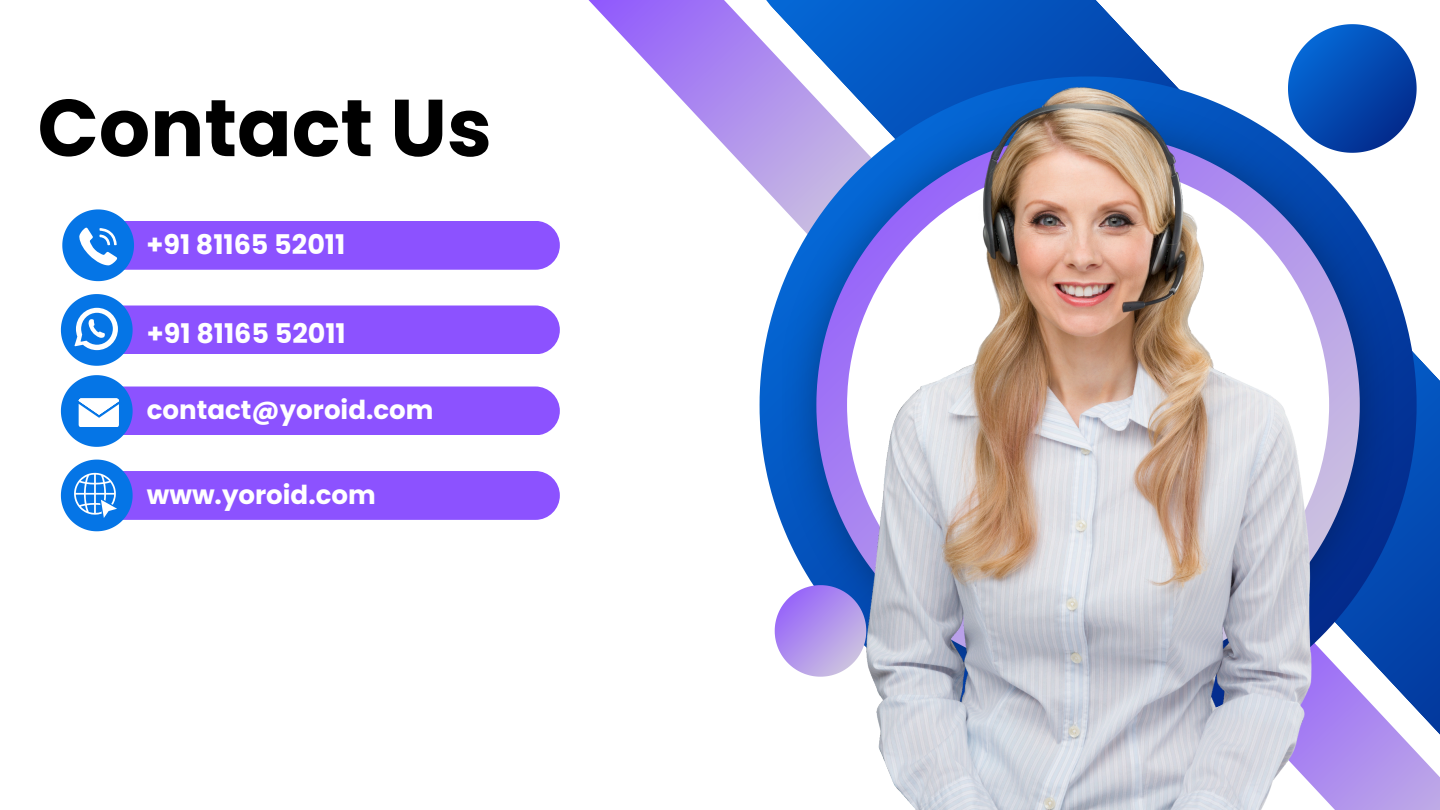
<style>
.page{position:relative;width:1440px;height:810px;background:#fff}
.page>*{position:absolute;margin:0;border:0;box-sizing:border-box;transform-origin:0 0}
.t1{font:700 80.5px "Poppins";color:#000}
.t2{font:700 27.1px "Poppins";color:#fff}
.t3{font:700 26.1px "Poppins";color:#fff}
</style>
<div class="page">
<svg style="left:1417px;top:356px;width:23px;height:229px;background:#1158bb"></svg>
<svg style="left:759px;top:0;width:408px;height:421px;fill:#0451bb"></svg>
<svg style="left:588px;top:0;width:354px;height:301px"></svg>
<svg style="left:1312px;top:585px;width:128px;height:225px;background:#908bdd"></svg>
<svg style="left:760px;top:76px;width:657px;height:657px"></svg>
<img style="left:783px;top:100px;width:611px;height:611px">
<svg style="left:816px;top:133px;width:544px;height:544px"></svg>
<svg style="left:1288px;top:24px;width:129px;height:129px"></svg>
<svg style="left:775px;top:585px;width:91px;height:92px"></svg>
<img style="left:866px;top:81px;width:446px;height:729px">
<div style="left:87px;top:221px;width:473px;height:49px;background:#8c52ff;border-radius:24px"></div>
<div style="left:87px;top:306px;width:473px;height:48px;background:#8c52ff;border-radius:24px"></div>
<div style="left:87px;top:387px;width:473px;height:48px;background:#8c52ff;border-radius:24px"></div>
<div style="left:87px;top:471px;width:473px;height:49px;background:#8c52ff;border-radius:24px"></div>
<svg style="left:62px;top:209px;width:72px;height:72px"></svg>
<svg style="left:61px;top:460px;width:72px;height:71px"></svg>
<svg style="left:61px;top:375px;width:72px;height:72px"></svg>
<svg style="left:61px;top:294px;width:72px;height:72px"></svg>
<p class="t1" style="left:38px;top:72px;width:456px">Contact Us</p>
<p class="t2" style="left:146px;top:226px;width:200px">+91 81165 52011</p>
<p class="t2" style="left:147px;top:315px;width:200px">+91 81165 52011</p>
<p class="t3" style="left:147px;top:392px;width:288px">contact@yoroid.com</p>
<p class="t3" style="left:147px;top:476px;width:230px">www.yoroid.com</p>
</div>
